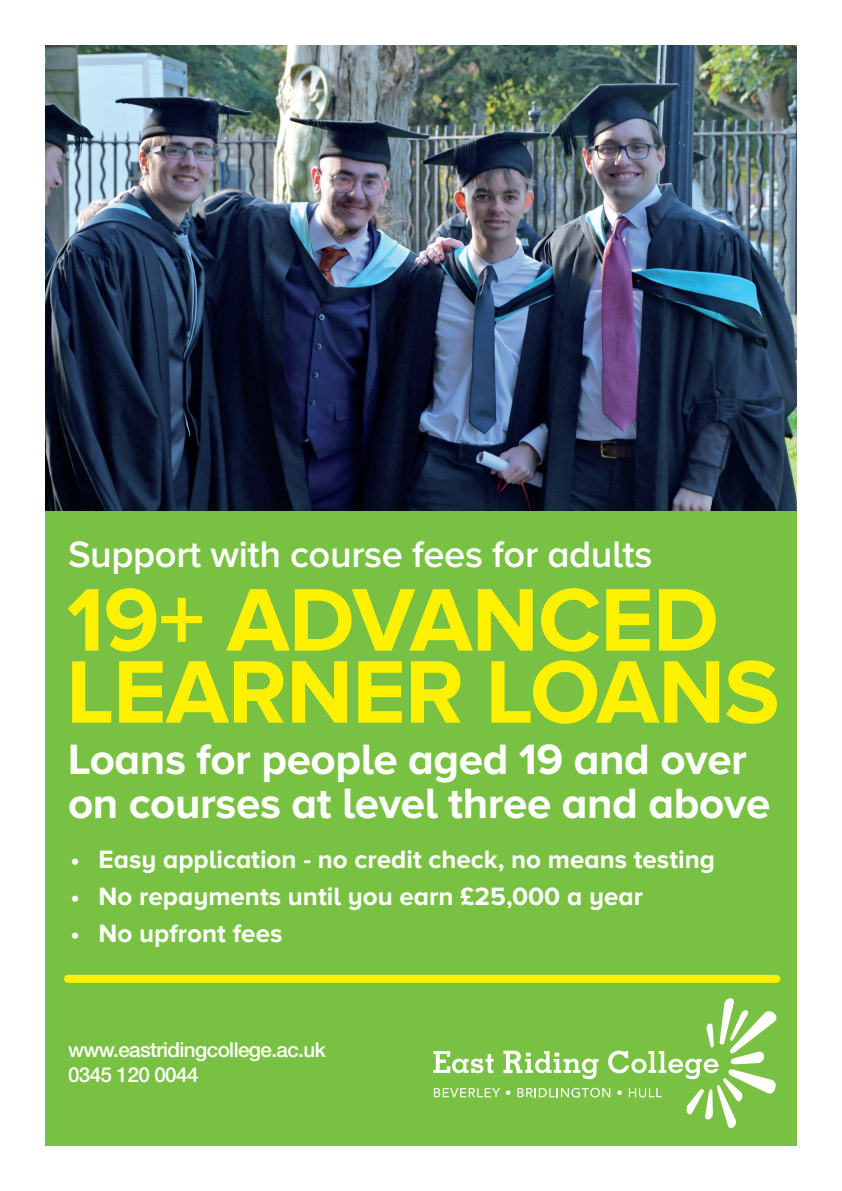
<style>
.page{position:relative;width:842px;height:1191px;background:#fff}
.page>*{position:absolute;margin:0;border:0;box-sizing:border-box;transform-origin:0 0}
.t1{font:700 92px/72px "Proxima Nova A";letter-spacing:-.01em;color:#fff101}
.t2{font:700 44px/44px "Proxima Nova A";letter-spacing:-.01em;color:#fff}
.t3{font:600 38px "Proxima Nova A";letter-spacing:-.01em;color:#fff}
.t4{font:700 26px "Proxima Nova A";color:#fff}
.t5{font:500 20.6px/24.8px "Helvetica Neue LT Std";letter-spacing:-.03em;color:#fff}
</style>
<div class="page">
<img style="left:45px;top:45px;width:752px;height:466px">
<div style="left:45px;top:511px;width:752px;height:634px;background:#79c142"></div>
<svg style="left:433px;top:998px;width:343px;height:130px"></svg>
<div style="left:68px;top:975px;width:708px;height:8px;background:#fff101"></div>
<h3 class="t3" style="left:68px;top:533px;width:586px">Support with course fees for adults</h3>
<h1 class="t1" style="left:67px;top:582px;width:714px">19+ ADVANCED<br>LEARNER LOANS</h1>
<h2 class="t2" style="left:68px;top:737px;width:704px">Loans for people aged 19 and over on courses at level three and above</h2>
<p class="t4" style="left:71px;top:844px;width:646px">• Easy application - no credit check, no means testing</p>
<p class="t4" style="left:71px;top:881px;width:574px">• No repayments until you earn £25,000 a year</p>
<p class="t4" style="left:71px;top:918px;width:213px">• No upfront fees</p>
<p class="t5" style="left:68px;top:1037px;width:259px">www.eastridingcollege.ac.uk<br>0345 120 0044</p>
</div>
